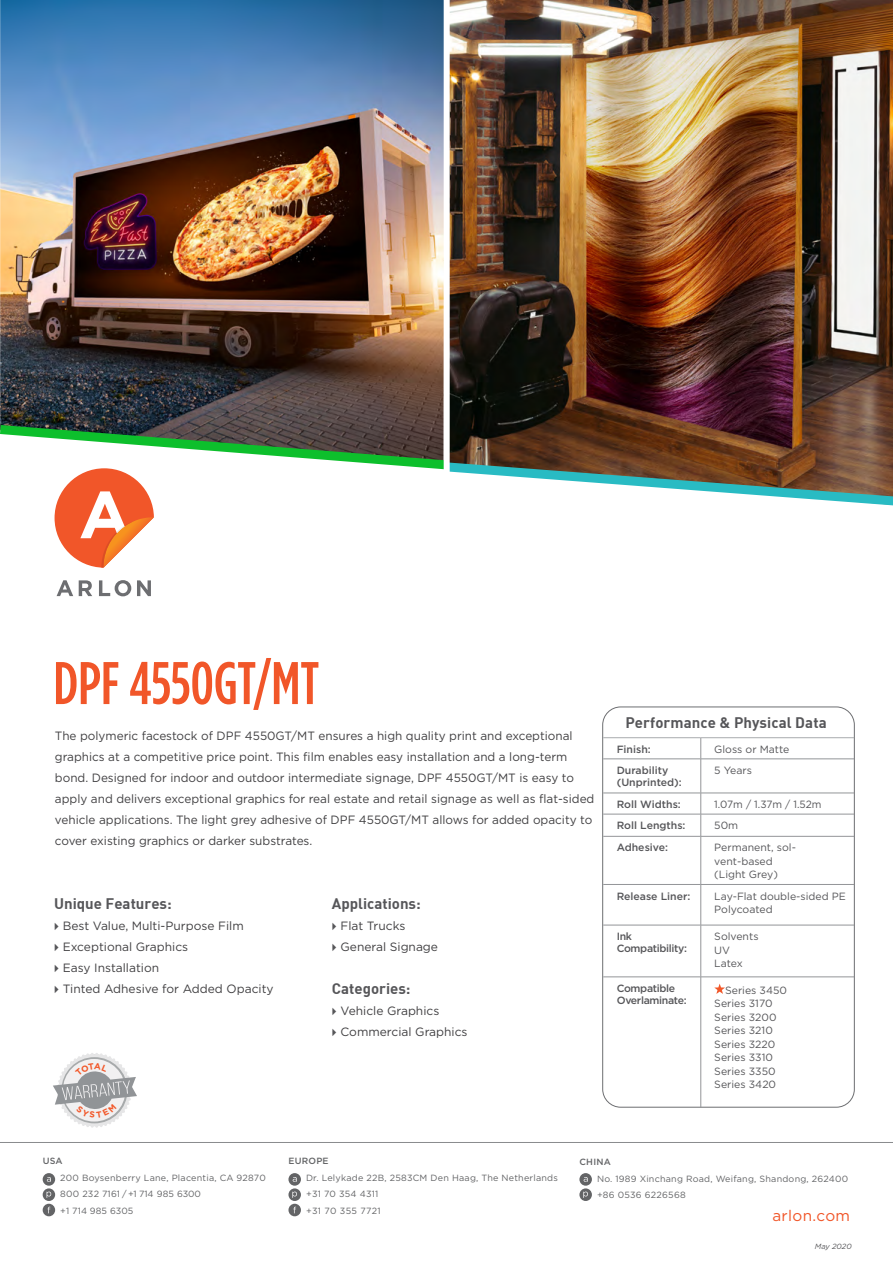
<style>
.page{position:relative;width:893px;height:1263px;background:#fff}
.page>*{position:absolute;margin:0;border:0;box-sizing:border-box;transform-origin:0 0}
.t1{font:500 60px "Gotham Condensed";color:#f15629}
.t2{font:15.3px "Gotham";letter-spacing:.025em;color:#f15629}
.t3{font:15px "DIN Bold";color:#565659}
.t4{font:12px/21px "Gotham";color:#414042}
.t5{font:10.5px/13.5px "Gotham";color:#565659}
.t6{font:500 10.5px/12px "Gotham";color:#565659}
.t7{font:500 10.5px/12px "Gotham";letter-spacing:-.03em;color:#565659}
.t8{font:9px/16.5px "Gotham";letter-spacing:.025em;color:#636466}
.t9{font:500 9px "Gotham";letter-spacing:.025em;color:#636466}
.t10{font:italic 7.5px "Gotham";color:#565659}
.s1{font-family:"Arial";font-size:10.5px;color:#565659}
</style>
<div class="page">
<hr style="left:0;top:1142px;width:893px;height:1px;background:#8a8c8e">
<div style="left:43px;top:1173px;width:12px;height:13px;background:#636466;border-radius:50%"></div>
<svg style="left:47px;top:1177px;width:4px;height:5px"></svg>
<svg style="left:43px;top:1204px;width:12px;height:12px"></svg>
<svg style="left:43px;top:1188px;width:12px;height:13px"></svg>
<svg style="left:47px;top:1191px;width:4px;height:7px"></svg>
<div style="left:288px;top:1173px;width:13px;height:13px;background:#636466;border-radius:50%"></div>
<svg style="left:293px;top:1177px;width:4px;height:5px"></svg>
<svg style="left:288px;top:1204px;width:13px;height:12px"></svg>
<svg style="left:288px;top:1188px;width:13px;height:13px"></svg>
<svg style="left:292px;top:1191px;width:5px;height:7px"></svg>
<svg style="left:579px;top:1173px;width:13px;height:13px"></svg>
<svg style="left:584px;top:1177px;width:4px;height:5px"></svg>
<svg style="left:579px;top:1188px;width:13px;height:13px"></svg>
<svg style="left:583px;top:1191px;width:5px;height:7px"></svg>
<div style="left:602px;top:707px;width:252px;height:400px;border:1px solid #6d6e71;border-radius:18px"></div>
<svg style="left:700px;top:738px;width:1px;height:21px"></svg>
<hr style="left:603px;top:759px;width:98px;height:1px;background:#939598">
<hr style="left:701px;top:759px;width:153px;height:1px;background:#939598">
<hr style="left:700px;top:759px;width:1px;height:34px;background:#939598">
<hr style="left:603px;top:793px;width:98px;height:1px;background:#939598">
<hr style="left:701px;top:793px;width:153px;height:1px;background:#939598">
<hr style="left:603px;top:814px;width:98px;height:1px;background:#939598">
<hr style="left:701px;top:814px;width:153px;height:1px;background:#939598">
<svg style="left:700px;top:793px;width:1px;height:43px"></svg>
<hr style="left:603px;top:836px;width:98px;height:1px;background:#939598">
<hr style="left:701px;top:836px;width:153px;height:1px;background:#939598">
<hr style="left:700px;top:836px;width:1px;height:48px;background:#939598">
<hr style="left:603px;top:884px;width:98px;height:1px;background:#939598">
<hr style="left:701px;top:884px;width:153px;height:1px;background:#939598">
<hr style="left:700px;top:885px;width:1px;height:40px;background:#939598">
<hr style="left:603px;top:925px;width:98px;height:1px;background:#939598">
<hr style="left:701px;top:925px;width:153px;height:1px;background:#939598">
<hr style="left:700px;top:925px;width:1px;height:52px;background:#939598">
<hr style="left:700px;top:977px;width:1px;height:131px;background:#939598">
<hr style="left:603px;top:976px;width:98px;height:1px;background:#939598">
<hr style="left:701px;top:976px;width:153px;height:1px;background:#939598">
<hr style="left:603px;top:737px;width:98px;height:1px;background:#a9abae">
<hr style="left:701px;top:737px;width:153px;height:1px;background:#a9abae">
<svg style="left:714px;top:983px;width:11px;height:11px"></svg>
<svg style="left:57px;top:580px;width:16px;height:16px"></svg>
<svg style="left:79px;top:580px;width:13px;height:16px"></svg>
<svg style="left:99px;top:580px;width:32px;height:16px"></svg>
<svg style="left:137px;top:580px;width:14px;height:16px"></svg>
<img style="left:0;top:0;width:444px;height:420px">
<img style="left:450px;top:0;width:443px;height:420px">
<svg style="left:0;top:420px;width:893px;height:148px"></svg>
<div style="left:444px;top:0;width:6px;height:474px;background:#fff"></div>
<svg style="left:53px;top:1053px;width:84px;height:75px"></svg>
<h1 class="t1" style="left:53px;top:648px;width:267px">DPF 4550GT/MT</h1>
<p class="t4" style="left:55px;top:725px;width:541px">The polymeric facestock of DPF 4550GT/MT ensures a high quality print and exceptional graphics at a competitive price point. This film enables easy installation and a long-term bond. Designed for indoor and outdoor intermediate signage, DPF 4550GT/MT is easy to apply and delivers exceptional graphics for real estate and retail signage as well as flat-sided vehicle applications. The light grey adhesive of DPF 4550GT/MT allows for added opacity to cover existing graphics or darker substrates.</p>
<p class="t3" style="left:54px;top:893px;width:119px">Unique Features:</p>
<p class="t4" style="left:54px;top:915px;width:221px"><span class="s1">►</span> Best Value, Multi-Purpose Film<br><span class="s1">►</span> Exceptional Graphics<br><span class="s1">►</span> Easy Installation<br><span class="s1">►</span> Tinted Adhesive for Added Opacity</p>
<p class="t3" style="left:332px;top:893px;width:90px">Applications:</p>
<p class="t4" style="left:332px;top:914px;width:108px"><span class="s1">►</span> Flat Trucks<br><span class="s1">►</span> General Signage</p>
<p class="t3" style="left:332px;top:979px;width:80px">Categories:</p>
<p class="t4" style="left:332px;top:1000px;width:137px"><span class="s1">►</span> Vehicle Graphics<br><span class="s1">►</span> Commercial Graphics</p>
<p class="t3" style="left:625px;top:713px;width:203px">Performance &amp; Physical Data</p>
<p class="t6" style="left:617px;top:743px;width:36px">Finish:</p>
<p class="t5" style="left:714px;top:742px;width:77px">Gloss or Matte</p>
<p class="t6" style="left:617px;top:764px;width:67px">Durability (Unprinted):</p>
<p class="t5" style="left:714px;top:763px;width:39px">5 Years</p>
<p class="t6" style="left:617px;top:798px;width:66px">Roll Widths:</p>
<p class="t5" style="left:714px;top:797px;width:109px">1.07m / 1.37m / 1.52m</p>
<p class="t6" style="left:617px;top:819px;width:70px">Roll Lengths:</p>
<p class="t5" style="left:714px;top:818px;width:25px">50m</p>
<p class="t6" style="left:617px;top:841px;width:53px">Adhesive:</p>
<p class="t5" style="left:714px;top:841px;width:83px">Permanent, sol&shy;vent-based (Light Grey)</p>
<p class="t6" style="left:617px;top:890px;width:75px">Release Liner:</p>
<p class="t5" style="left:714px;top:889px;width:133px">Lay-Flat double-sided PE<br>Polycoated</p>
<p class="t7" style="left:617px;top:930px;width:72px">Ink<br>Compatibility:</p>
<p class="t5" style="left:714px;top:929px;width:46px">Solvents<br>UV<br>Latex</p>
<p class="t7" style="left:617px;top:982px;width:71px">Compatible<br>Overlaminate:</p>
<p class="t5" style="left:714px;top:983px;width:74px;text-indent:11px">Series 3450<br>Series 3170<br>Series 3200<br>Series 3210<br>Series 3220<br>Series 3310<br>Series 3350<br>Series 3420</p>
<p class="t9" style="left:43px;top:1156px;width:22px">USA</p>
<p class="t8" style="left:60px;top:1169px;width:207px">200 Boysenberry Lane, Placentia, CA 92870<br>800 232 7161 / +1 714 985 6300<br>+1 714 985 6305</p>
<p class="t9" style="left:288px;top:1156px;width:42px">EUROPE</p>
<p class="t8" style="left:306px;top:1169px;width:253px">Dr. Lelykade 22B, 2583CM Den Haag, The Netherlands +31 70 354 4311<br>+31 70 355 7721</p>
<p class="t9" style="left:579px;top:1157px;width:33px">CHINA</p>
<p class="t8" style="left:597px;top:1170px;width:253px">No. 1989 Xinchang Road, Weifang, Shandong, 262400 +86 0536 6226568</p>
<p class="t2" style="left:772px;top:1207px;width:79px">arlon.com</p>
<p class="t10" style="left:815px;top:1242px;width:38px">May 2020</p>
</div>
